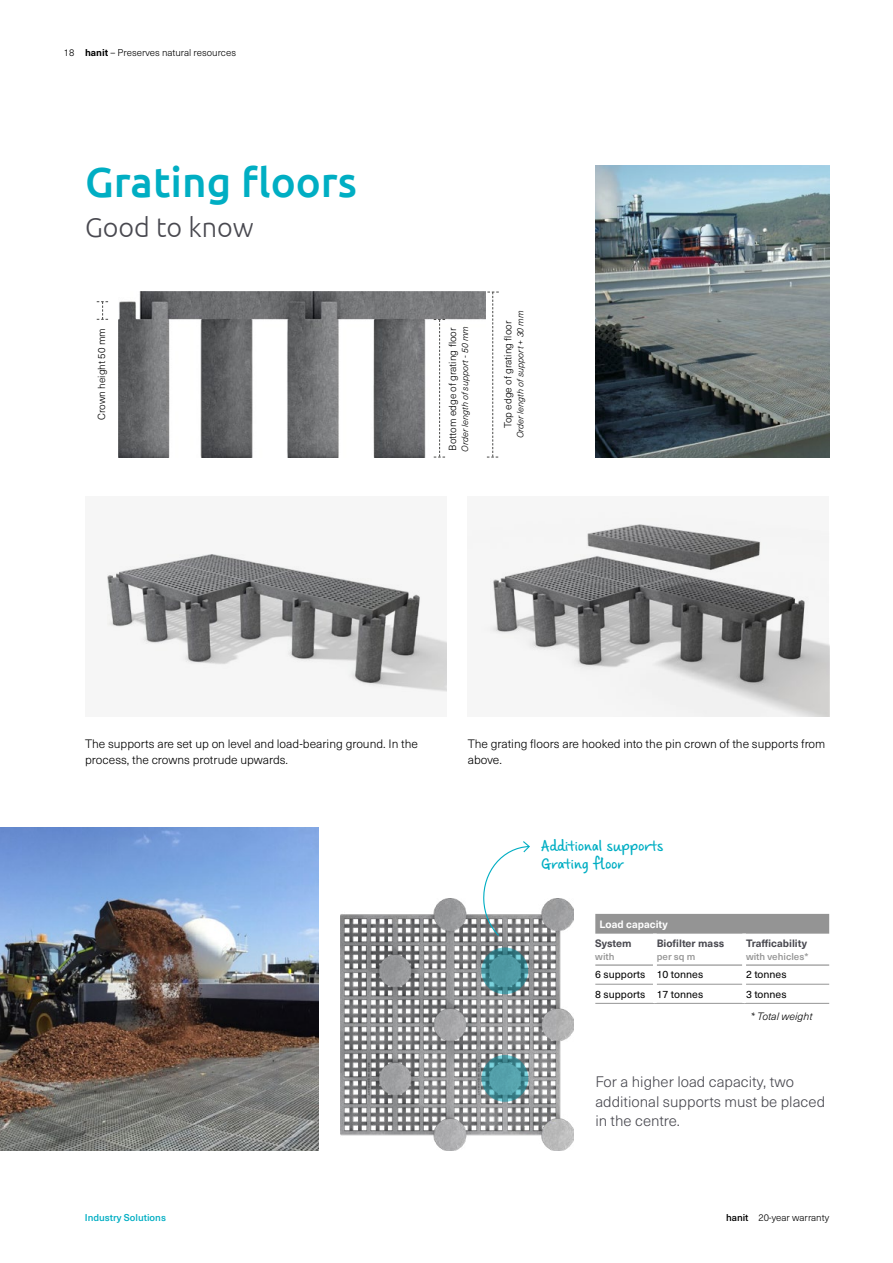
<style>
.page{position:relative;width:893px;height:1263px;background:#fff}
.page>*{position:absolute;margin:0;border:0;box-sizing:border-box;transform-origin:0 0}
.t1{font:500 42px "Ubuntu";color:#00aec3}
.t2{font:300 27px "Ubuntu";color:#494950}
.t3{font:16.5px/18px "Casino Hand";color:#00aec3;scale:1.09 1}
.t4{font:300 15px/19.5px "Neue Haas Unica W1 G";color:#494950}
.t5{font:300 12px/15.8px "Neue Haas Unica W1 G";color:#000}
.t6{font:10.5px "Neue Haas Unica W1 G";color:#000}
.t7{font:700 10.5px "Neue Haas Unica W1 G";color:#494950}
.t8{font:700 10.5px "Neue Haas Unica W1 G";color:#fff}
.t9{font:italic 300 10.5px "Neue Haas Unica W1 G";color:#000}
.t10{font:300 10.2px "Neue Haas Unica W1 G";color:#000}
.t11{font:300 9.75px "Neue Haas Unica W1 G";color:#000}
.t12{font:500 9.75px "Neue Haas Unica W1 G";color:#949494}
.t13{font:500 9.75px "Neue Haas Unica W1 G";color:#00aec3}
.t14{font:italic 300 9px "Neue Haas Unica W1 G";color:#000}
.s1{font-weight:700}
.s2{font-weight:500}
</style>
<div class="page">
<img style="left:340px;top:898px;width:234px;height:252px">
<img style="left:118px;top:292px;width:367px;height:165px">
<img style="left:484px;top:518px;width:345px;height:199px">
<div style="left:85px;top:496px;width:361px;height:221px;background:#f6f6f6"></div>
<img style="left:107px;top:554px;width:339px;height:137px">
<svg style="left:481px;top:947px;width:47px;height:47px;background:#4a929c"></svg>
<svg style="left:483px;top:841px;width:48px;height:96px"></svg>
<svg style="left:481px;top:1055px;width:47px;height:47px;background:#5099a2"></svg>
<svg style="left:487px;top:292px;width:12px;height:166px"></svg>
<svg style="left:434px;top:319px;width:11px;height:139px"></svg>
<img style="left:595px;top:166px;width:234px;height:291px">
<div style="left:595px;top:914px;width:234px;height:20px;background:#949494"></div>
<hr style="left:595px;top:964px;width:58px;height:2px;background:#949494">
<hr style="left:657px;top:964px;width:85px;height:2px;background:#949494">
<hr style="left:746px;top:964px;width:83px;height:2px;background:#949494">
<hr style="left:595px;top:984px;width:58px;height:1px;background:#949494">
<hr style="left:657px;top:984px;width:85px;height:1px;background:#949494">
<hr style="left:746px;top:984px;width:83px;height:1px;background:#949494">
<hr style="left:595px;top:1003px;width:60px;height:1px;background:#949494">
<hr style="left:655px;top:1003px;width:89px;height:1px;background:#949494">
<hr style="left:744px;top:1003px;width:85px;height:1px;background:#949494">
<svg style="left:97px;top:301px;width:11px;height:19px"></svg>
<img style="left:0;top:827px;width:319px;height:323px">
<p class="t11" style="left:64px;top:45px;width:12px">18</p>
<p class="t11" style="left:85px;top:45px;width:152px"><span class="s1">hanit</span> – Preserves natural resources</p>
<h1 class="t1" style="left:85px;top:156px;width:274px">Grating floors</h1>
<h2 class="t2" style="left:85px;top:211px;width:170px">Good to know</h2>
<p class="t10" style="left:94px;top:420px;width:93px;rotate:-90deg">Crown height 50 mm</p>
<p class="t10" style="left:445px;top:450px;width:125px;rotate:-90deg">Bottom edge of grating floor</p>
<p class="t14" style="left:458px;top:452px;width:127px;rotate:-90deg">Order length of support - 50 mm</p>
<p class="t10" style="left:500px;top:428px;width:109px;rotate:-90deg">Top edge of grating floor</p>
<p class="t14" style="left:514px;top:438px;width:129px;rotate:-90deg">Order length of support + 30 mm</p>
<p class="t5" style="left:85px;top:736px;width:335px">The supports are set up on level and load-bearing ground. In the process, the crowns protrude upwards.</p>
<p class="t5" style="left:468px;top:736px;width:359px">The grating floors are hooked into the pin crown of the supports from above.</p>
<h3 class="t3" style="left:541px;top:837px;width:114px">Additional supports<br>Grating floor</h3>
<p class="t8" style="left:600px;top:916px;width:70px">Load capacity</p>
<p class="t7" style="left:595px;top:935px;width:38px">System</p>
<p class="t7" style="left:657px;top:935px;width:69px">Biofilter mass</p>
<p class="t7" style="left:746px;top:935px;width:62px">Trafficability</p>
<p class="t12" style="left:595px;top:949px;width:21px">with</p>
<p class="t12" style="left:657px;top:949px;width:40px">per sq m</p>
<p class="t12" style="left:746px;top:949px;width:64px">with vehicles*</p>
<p class="t6" style="left:595px;top:967px;width:109px">6 supports 10 tonnes</p>
<p class="t6" style="left:746px;top:967px;width:42px">2 tonnes</p>
<p class="t6" style="left:595px;top:986px;width:109px">8 supports 17 tonnes</p>
<p class="t6" style="left:746px;top:986px;width:42px">3 tonnes</p>
<p class="t9" style="left:751px;top:1008px;width:63px">* Total weight</p>
<p class="t4" style="left:595px;top:1071px;width:231px">For a higher load capacity, two additional supports must be placed in the centre.</p>
<p class="t13" style="left:85px;top:1210px;width:83px">Industry Solutions</p>
<p class="t11" style="left:726px;top:1210px;width:105px"><span class="s2">hanit</span> 20-year warranty</p>
</div>
